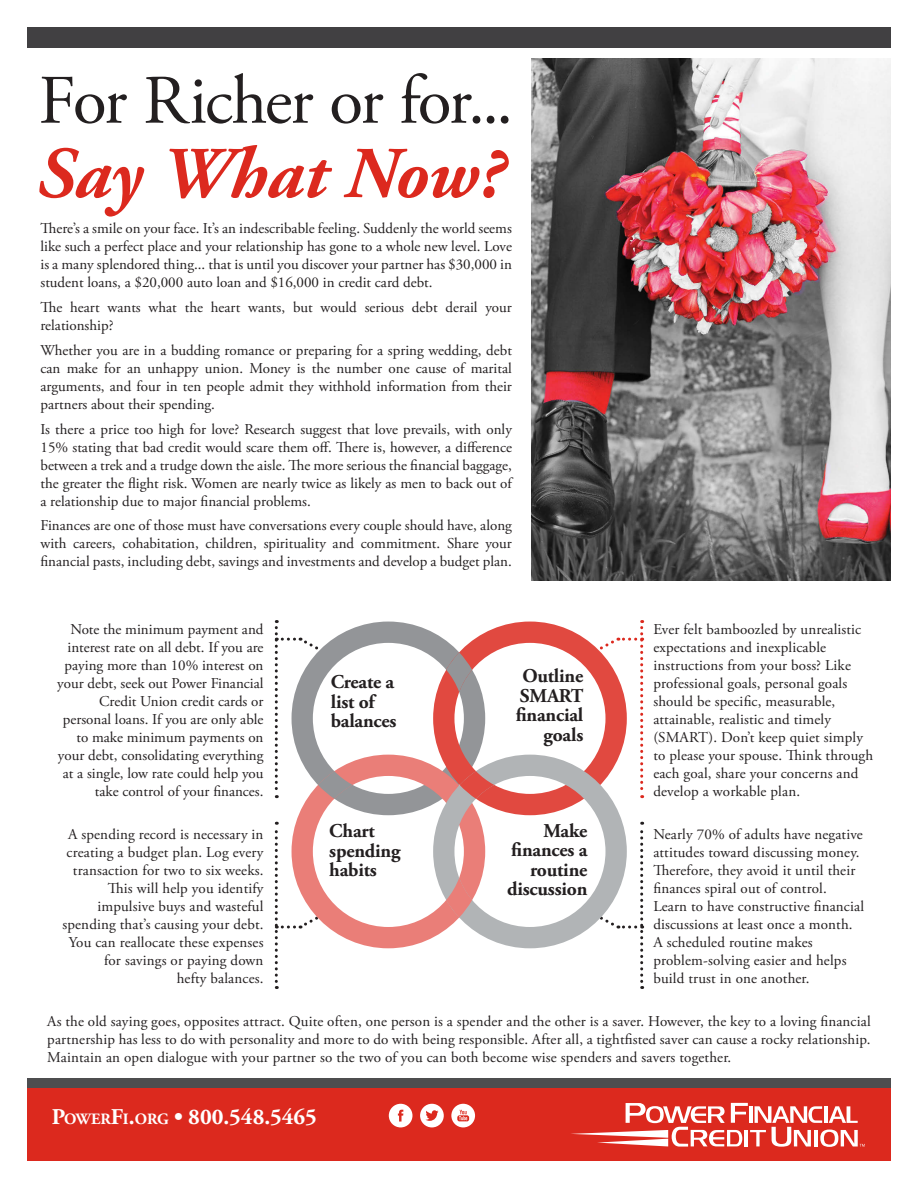
<style>
.page{position:relative;width:918px;height:1188px;background:#fff}
.page>*{position:absolute;margin:0;border:0;box-sizing:border-box;transform-origin:0 0}
.t1{font:italic 700 72.75px "Adobe Garamond Pro";color:#dc291e}
.t2{font:69.3px "Adobe Garamond Pro";letter-spacing:-.03em;color:#231f20}
.t3{font:700 22.5px "Adobe Garamond Pro";color:#fff}
.t4{font:700 19.5px/19.5px "Adobe Garamond Pro";letter-spacing:-.01em;color:#231f20;text-align:right}
.t5{font:15px/18px "Adobe Garamond Pro";color:#231f20;text-align:justify}
.s1{font-size:15.75px}
.s2{font-style:inherit}
</style>
<div class="page">
<div style="left:27px;top:1079px;width:864px;height:10px;background:#4d4d4f"></div>
<div style="left:27px;top:1089px;width:864px;height:72px;background:#dc291e"></div>
<div style="left:27px;top:27px;width:864px;height:21px;background:#414042"></div>
<svg style="left:571px;top:1103px;width:294px;height:44px"></svg>
<svg style="left:389px;top:1104px;width:23px;height:23px"></svg>
<svg style="left:420px;top:1104px;width:24px;height:23px"></svg>
<svg style="left:451px;top:1104px;width:24px;height:23px"></svg>
<svg style="left:275px;top:620px;width:368px;height:369px"></svg>
<svg style="left:460px;top:771px;width:34px;height:28px"></svg>
<img style="left:531px;top:58px;width:360px;height:522px">
<p class="t2" style="left:38px;top:59px;width:476px">For Richer or for...</p>
<p class="t1" style="left:36px;top:132px;width:469px">Say What Now?</p>
<p class="t5" style="left:40px;top:220px;width:473px">There’s a smile on your face. It’s an indescribable feeling. Suddenly the world seems like such a perfect place and your relationship has gone to a whole new level. Love is a many splendored thing... that is until you discover your partner has $30,000 in student loans, a $20,000 auto loan and $16,000 in credit card debt.</p>
<p class="t5" style="left:40px;top:299px;width:473px">The heart wants what the heart wants, but would serious debt derail your relationship?</p>
<p class="t5" style="left:40px;top:342px;width:473px">Whether you are in a budding romance or preparing for a spring wedding, debt can make for an unhappy union. Money is the number one cause of marital arguments, and four in ten people admit they withhold information from their partners about their spending.</p>
<p class="t5" style="left:40px;top:420px;width:473px">Is there a price too high for love? Research suggest that love prevails, with only 15% stating that bad credit would scare them off. There is, however, a difference between a trek and a trudge down the aisle. The more serious the financial baggage, the greater the flight risk. Women are nearly twice as likely as men to back out of a relationship due to major financial problems.</p>
<p class="t5" style="left:40px;top:517px;width:473px">Finances are one of those must have conversations every couple should have, along with careers, cohabitation, children, spirituality and commitment. Share your financial pasts, including debt, savings and investments and develop a budget plan.</p>
<p class="t5" style="left:57px;top:620px;width:208px;text-align:right">Note the minimum payment and interest rate on all debt. If you are paying more than 10% interest on your debt, seek out Power Financial<br>Credit Union credit cards or personal loans. If you are only able to make minimum payments on your debt, consolidating everything at a single, low rate could help you take control of your finances.</p>
<p class="t5" style="left:62px;top:826px;width:203px;text-align:right">A spending record is necessary in creating a budget plan. Log every transaction for two to six weeks.<br>This will help you identify impulsive buys and wasteful spending that’s causing your debt.<br>You can reallocate these expenses for savings or paying down<br>hefty balances.</p>
<p class="t5" style="left:653px;top:826px;width:212px;text-align:left">Nearly 70% of adults have negative attitudes toward discussing money.<br>Therefore, they avoid it until their finances spiral out of control.<br>Learn to have constructive financial discussions at least once a month.</p>
<p class="t5" style="left:653px;top:620px;width:221px;text-align:left">Ever felt bamboozled by unrealistic expectations and inexplicable instructions from your boss? Like professional goals, personal goals should be specific, measurable, attainable, realistic and timely (SMART). Don’t keep quiet simply to please your spouse. Think through each goal, share your concerns and develop a workable plan.</p>
<p class="t4" style="left:331px;top:673px;width:67px;text-align:left">Create a list of balances</p>
<p class="t4" style="left:516px;top:667px;width:69px">Outline<br>SMART financial goals</p>
<p class="t4" style="left:507px;top:821px;width:82px">Make finances a routine discussion</p>
<p class="t4" style="left:329px;top:821px;width:47px">Chart</p>
<p class="t4" style="left:329px;top:841px;width:73px">spending</p>
<p class="t4" style="left:329px;top:860px;width:49px">habits</p>
<p class="t5" style="left:653px;top:934px;width:195px;text-align:left">A scheduled routine makes problem-solving easier and helps build trust in one another.</p>
<p class="t5" style="left:47px;top:1013px;width:825px">As the old saying goes, opposites attract. Quite often, one person is a spender and the other is a saver. However, the key to a loving financial partnership has less to do with personality and more to do with being responsible. After all, a tightfisted saver can cause a rocky relationship.<br>Maintain an open dialogue with your partner so the two of you can both become wise spenders and savers together.</p>
<p class="t3" style="left:52px;top:1104px;width:267px">P<span class="s1">OWER</span>F<span class="s1">I</span><span class="s2">.</span><span class="s1">ORG</span> • 800.548.5465</p>
</div>
